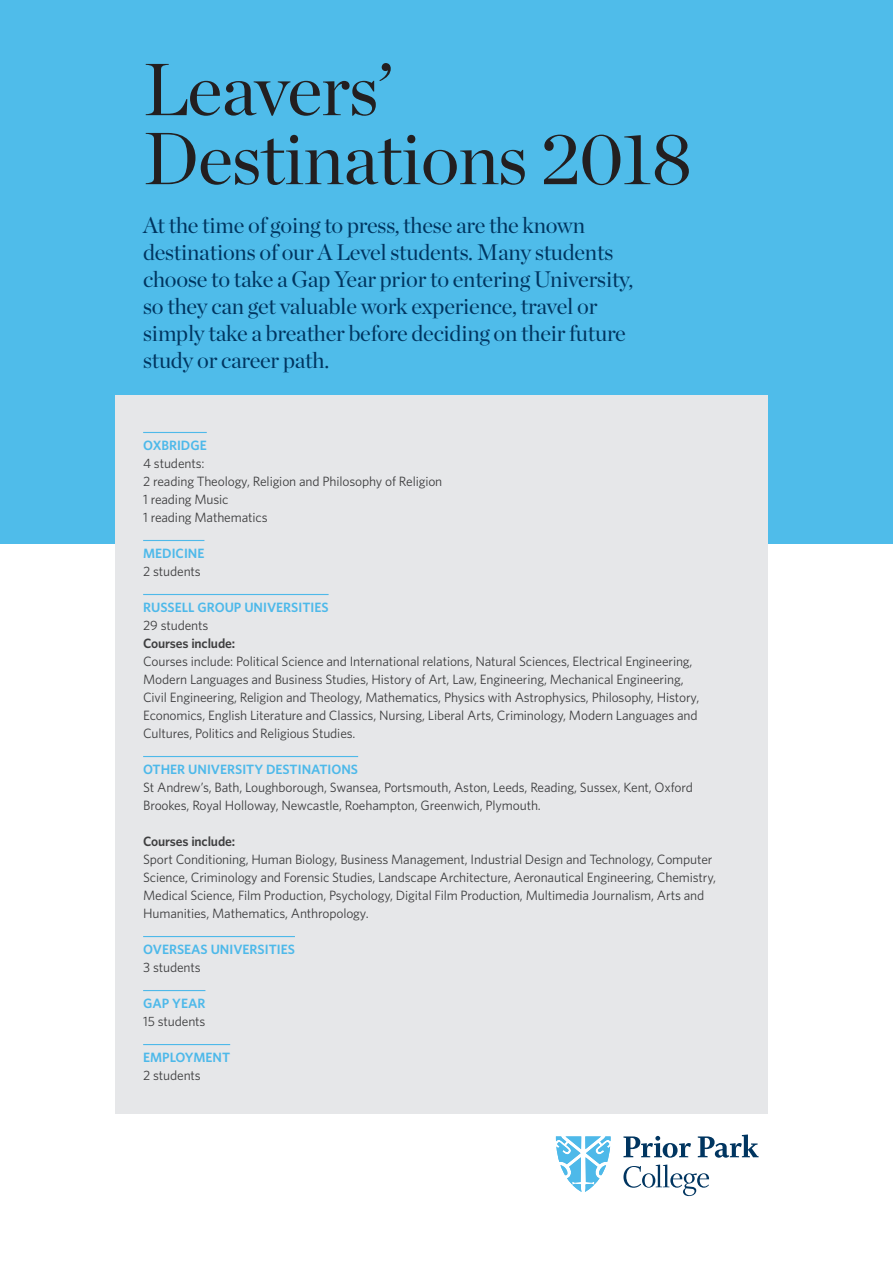
<style>
.page{position:relative;width:893px;height:1263px;background:#fff}
.page>*{position:absolute;margin:0;border:0;box-sizing:border-box;transform-origin:0 0}
.t1{font:73.5px "Chronicle Display";letter-spacing:-.01em;color:#231f20}
.t2{font:22.5px/27px "Chronicle Display";letter-spacing:-.01em;color:#003560}
.t3{font:13.5px/18px "Whitney";letter-spacing:-.01em;color:#3e3e3f}
.t4{font:600 13.5px "Whitney";color:#4eb9e9}
.t5{font:600 13.5px "Whitney";letter-spacing:-.01em;color:#3e3e3f}
.s1{font-weight:600;color:#4eb9e9}
</style>
<div class="page">
<div style="left:0;top:0;width:893px;height:544px;background:#4fbcea"></div>
<div style="left:115px;top:395px;width:652px;height:718px;background:#e6e7e9"></div>
<hr style="left:143px;top:432px;width:64px;height:1px;background:#4eb9e9">
<hr style="left:143px;top:540px;width:61px;height:1px;background:#4eb9e9">
<hr style="left:143px;top:594px;width:186px;height:1px;background:#4eb9e9">
<hr style="left:143px;top:756px;width:215px;height:1px;background:#4eb9e9">
<hr style="left:143px;top:936px;width:152px;height:1px;background:#4eb9e9">
<hr style="left:143px;top:990px;width:62px;height:1px;background:#4eb9e9">
<hr style="left:143px;top:1044px;width:87px;height:1px;background:#4eb9e9">
<svg style="left:556px;top:1136px;width:55px;height:56px"></svg>
<svg style="left:623px;top:1136px;width:68px;height:22px"></svg>
<svg style="left:698px;top:1134px;width:61px;height:24px"></svg>
<svg style="left:623px;top:1164px;width:86px;height:32px"></svg>
<p class="t1" style="left:143px;top:33px;width:252px">Leavers’</p>
<p class="t1" style="left:143px;top:102px;width:550px">Destinations 2018</p>
<p class="t2" style="left:143px;top:210px;width:492px">At the time of going to press, these are the known destinations of our A Level students. Many students choose to take a Gap Year prior to entering University, so they can get valuable work experience, travel or simply take a breather before deciding on their future study or career path.</p>
<p class="t3" style="left:143px;top:436px;width:301px"><span class="s1">OXBRIDGE<br></span>4 students:<br>2 reading Theology, Religion and Philosophy of Religion</p>
<p class="t3" style="left:143px;top:490px;width:87px">1 reading Music</p>
<p class="t3" style="left:143px;top:508px;width:126px">1 reading Mathematics</p>
<p class="t4" style="left:143px;top:545px;width:63px">MEDICINE</p>
<p class="t3" style="left:143px;top:562px;width:59px">2 students</p>
<p class="t4" style="left:143px;top:599px;width:187px">RUSSELL GROUP UNIVERSITIES</p>
<p class="t3" style="left:143px;top:616px;width:67px">29 students</p>
<p class="t5" style="left:143px;top:635px;width:94px">Courses include:</p>
<p class="t3" style="left:143px;top:652px;width:558px">Courses include: Political Science and International relations, Natural Sciences, Electrical Engineering, Modern Languages and Business Studies, History of Art, Law, Engineering, Mechanical Engineering, Civil Engineering, Religion and Theology, Mathematics, Physics with Astrophysics, Philosophy, History, Economics, English Literature and Classics, Nursing, Liberal Arts, Criminology, Modern Languages and Cultures, Politics and Religious Studies.</p>
<p class="t4" style="left:143px;top:761px;width:216px">OTHER UNIVERSITY DESTINATIONS</p>
<p class="t3" style="left:143px;top:778px;width:551px">St Andrew’s, Bath, Loughborough, Swansea, Portsmouth, Aston, Leeds, Reading, Sussex, Kent, Oxford<br>Brookes, Royal Holloway, Newcastle, Roehampton, Greenwich, Plymouth.</p>
<p class="t5" style="left:143px;top:833px;width:94px">Courses include:</p>
<p class="t3" style="left:143px;top:850px;width:575px">Sport Conditioning, Human Biology, Business Management, Industrial Design and Technology, Computer Science, Criminology and Forensic Studies, Landscape Architecture, Aeronautical Engineering, Chemistry, Medical Science, Film Production, Psychology, Digital Film Production, Multimedia Journalism, Arts and Humanities, Mathematics, Anthropology.</p>
<p class="t4" style="left:143px;top:941px;width:153px">OVERSEAS UNIVERSITIES</p>
<p class="t3" style="left:143px;top:958px;width:59px">3 students</p>
<p class="t4" style="left:143px;top:995px;width:64px">GAP YEAR</p>
<p class="t3" style="left:143px;top:1012px;width:64px">15 students</p>
<p class="t4" style="left:143px;top:1049px;width:89px">EMPLOYMENT</p>
<p class="t3" style="left:143px;top:1066px;width:59px">2 students</p>
</div>
